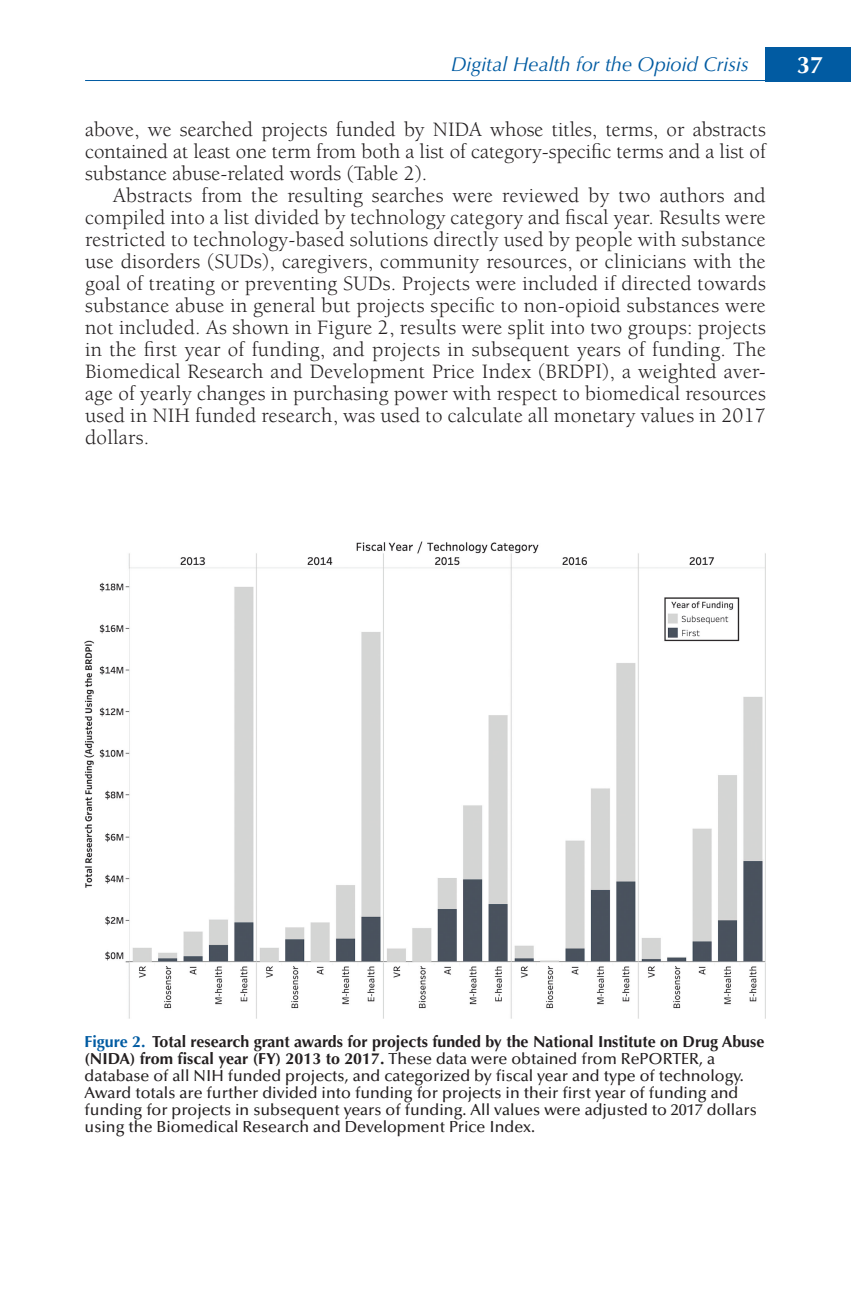
<style>
.page{position:relative;width:851px;height:1304px;background:#fff}
.page>*{position:absolute;margin:0;border:0;box-sizing:border-box;transform-origin:0 0}
.t1{font:700 24px "Optima LT Std";color:#fff}
.t2{font:21px/22px "Berkeley Std";color:#231f20;text-align:justify}
.t3{font:italic 20px "Optima LT Std";color:#015ba2}
.t4{font:500 16px/17px "Optima LT Std";color:#231f20}
.s1{font-weight:700;color:#015ba2}
.s2{font-weight:700}
</style>
<div class="page">
<div style="left:765px;top:47px;width:85px;height:34px;background:#015ba2"></div>
<hr style="left:85px;top:80px;width:765px;height:1px;background:#015ba2">
<img style="left:85px;top:541px;width:680px;height:478px">
<p class="t3" style="left:451px;top:53px;width:299px">Digital Health for the Opioid Crisis</p>
<p class="t1" style="left:796px;top:51px;width:28px">37</p>
<p class="t2" style="left:85px;top:119px;width:682px">above, we searched projects funded by NIDA whose titles, terms, or abstracts contained at least one term from both a list of category-specific terms and a list of substance abuse-related words (Table 2).</p>
<p class="t2" style="left:85px;top:185px;width:682px;text-indent:28px">Abstracts from the resulting searches were reviewed by two authors and compiled into a list divided by technology category and fiscal year. Results were restricted to technology-based solutions directly used by people with substance use disorders (SUDs), caregivers, community resources, or clinicians with the goal of treating or preventing SUDs. Projects were included if directed towards substance abuse in general but projects specific to non-opioid substances were not included. As shown in Figure 2, results were split into two groups: projects in the first year of funding, and projects in subsequent years of funding. The Biomedical Research and Development Price Index (BRDPI), a weighted aver&shy;age of yearly changes in purchasing power with respect to biomedical resources used in NIH funded research, was used to calculate all monetary values in 2017 dollars.</p>
<p class="t4" style="left:85px;top:1034px;width:681px"><span class="s1">Figure 2.</span> <span class="s2">Total research grant awards for projects funded by the National Institute on Drug Abuse (NIDA) from fiscal year (FY) 2013 to 2017.</span> These data were obtained from RePORTER, a database of all NIH funded projects, and categorized by fiscal year and type of technology.<br>Award totals are further divided into funding for projects in their first year of funding and funding for projects in subsequent years of funding. All values were adjusted to 2017 dollars using the Biomedical Research and Development Price Index.</p>
</div>
